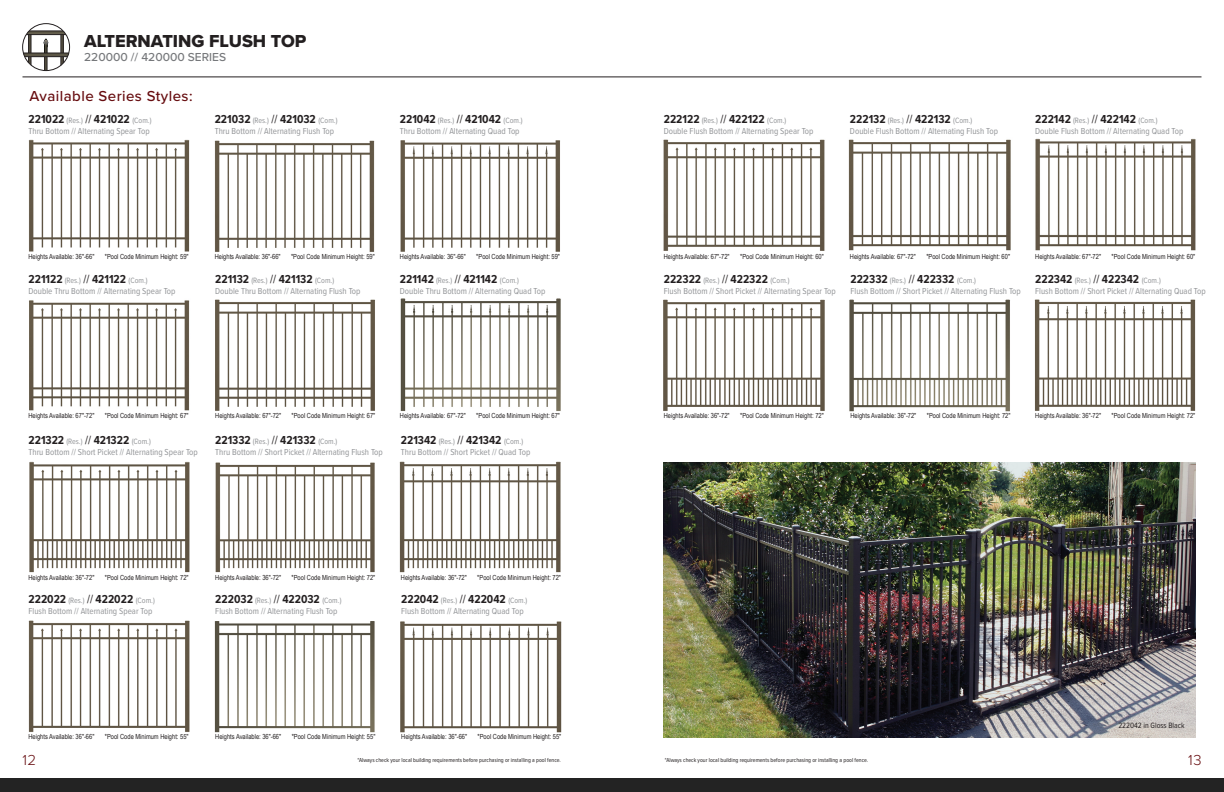
<style>
.page{position:relative;width:1224px;height:792px;background:#fff}
.page>*{position:absolute;margin:0;border:0;box-sizing:border-box;transform-origin:0 0}
.t1{font:18px "Proxima Nova Extrabld";color:#231f20}
.t2{font:500 15px "Proxima Nova";letter-spacing:.03em;color:#660c0f}
.t3{font:300 15px "Proxima Nova";color:#660c0f}
.t4{font:700 12px "Proxima Nova Cond";color:#231f20}
.t5{font:500 12px "Proxima Nova";color:#76787b}
.t6{font:9px "Proxima Nova Cond";color:#939598}
.t7{font:8px "Proxima Nova Cond";color:#231f20}
.t8{font:7px "Arial Narrow";color:#231f20}
.t9{font:6px "Proxima Nova Cond";color:#231f20}
.s1{font-weight:400;font-size:8px;color:#939598}
.s2{font-weight:400}
</style>
<div class="page">
<img style="left:663px;top:299px;width:162px;height:112px">
<img style="left:849px;top:299px;width:161px;height:113px">
<img style="left:1034px;top:299px;width:162px;height:112px">
<img style="left:663px;top:139px;width:162px;height:112px">
<img style="left:848px;top:139px;width:163px;height:112px">
<img style="left:1035px;top:138px;width:161px;height:113px">
<img style="left:215px;top:462px;width:160px;height:111px">
<img style="left:29px;top:461px;width:161px;height:112px">
<img style="left:399px;top:462px;width:162px;height:111px">
<img style="left:28px;top:621px;width:162px;height:111px">
<img style="left:214px;top:622px;width:161px;height:111px">
<img style="left:400px;top:621px;width:162px;height:112px">
<img style="left:29px;top:300px;width:161px;height:111px">
<img style="left:215px;top:299px;width:160px;height:112px">
<img style="left:400px;top:298px;width:161px;height:113px">
<img style="left:400px;top:141px;width:160px;height:111px">
<img style="left:214px;top:141px;width:161px;height:111px">
<img style="left:28px;top:140px;width:162px;height:112px">
<hr style="left:22px;top:76px;width:590px;height:1px;background:#231f20">
<hr style="left:612px;top:76px;width:590px;height:1px;background:#231f20">
<div style="left:0;top:779px;width:1224px;height:13px;background:#232323"></div>
<svg style="left:23px;top:24px;width:47px;height:47px"></svg>
<svg style="left:23px;top:31px;width:47px;height:40px"></svg>
<div style="left:22px;top:24px;width:48px;height:47px;border:1px solid #231f20;border-radius:50%"></div>
<img style="left:664px;top:462px;width:531px;height:275px">
<p class="t1" style="left:84px;top:28px;width:224px">ALTERNATING FLUSH TOP</p>
<p class="t5" style="left:84px;top:48px;width:143px">220000 // 420000 SERIES</p>
<p class="t2" style="left:30px;top:85px;width:165px">Available Series Styles:</p>
<p class="t4" style="left:28px;top:111px;width:125px">221022 <span class="s1">(Res.)</span> <span class="s2">//</span> 421022 <span class="s1">(Com.)</span></p>
<p class="t6" style="left:28px;top:125px;width:123px">Thru Bottom // Alternating Spear Top</p>
<p class="t4" style="left:215px;top:111px;width:124px">221032 <span class="s1">(Res.)</span> <span class="s2">//</span> 421032 <span class="s1">(Com.)</span></p>
<p class="t6" style="left:215px;top:125px;width:121px">Thru Bottom // Alternating Flush Top</p>
<p class="t4" style="left:400px;top:111px;width:124px">221042 <span class="s1">(Res.)</span> <span class="s2">//</span> 421042 <span class="s1">(Com.)</span></p>
<p class="t6" style="left:400px;top:125px;width:121px">Thru Bottom // Alternating Quad Top</p>
<p class="t4" style="left:664px;top:111px;width:124px">222122 <span class="s1">(Res.)</span> <span class="s2">//</span> 422122 <span class="s1">(Com.)</span></p>
<p class="t6" style="left:664px;top:125px;width:151px">Double Flush Bottom // Alternating Spear Top</p>
<p class="t4" style="left:850px;top:111px;width:124px">222132 <span class="s1">(Res.)</span> <span class="s2">//</span> 422132 <span class="s1">(Com.)</span></p>
<p class="t6" style="left:850px;top:125px;width:150px">Double Flush Bottom // Alternating Flush Top</p>
<p class="t4" style="left:1035px;top:111px;width:124px">222142 <span class="s1">(Res.)</span> <span class="s2">//</span> 422142 <span class="s1">(Com.)</span></p>
<p class="t6" style="left:1035px;top:125px;width:150px">Double Flush Bottom // Alternating Quad Top</p>
<p class="t8" style="left:28px;top:251px;width:67px">Heights Available: 36"-66"</p>
<p class="t8" style="left:291px;top:251px;width:85px">*Pool Code Minimum Height: 59"</p>
<p class="t8" style="left:476px;top:251px;width:85px">*Pool Code Minimum Height: 59"</p>
<p class="t8" style="left:664px;top:251px;width:67px">Heights Available: 67"-72"</p>
<p class="t8" style="left:926px;top:251px;width:85px">*Pool Code Minimum Height: 60"</p>
<p class="t8" style="left:1112px;top:251px;width:85px">*Pool Code Minimum Height: 60"</p>
<p class="t8" style="left:215px;top:251px;width:67px">Heights Available: 36"-66"</p>
<p class="t8" style="left:400px;top:251px;width:67px">Heights Available: 36"-66"</p>
<p class="t8" style="left:850px;top:251px;width:67px">Heights Available: 67"-72"</p>
<p class="t8" style="left:1035px;top:251px;width:67px">Heights Available: 67"-72"</p>
<p class="t8" style="left:105px;top:251px;width:85px">*Pool Code Minimum Height: 59"</p>
<p class="t8" style="left:740px;top:251px;width:85px">*Pool Code Minimum Height: 60"</p>
<p class="t4" style="left:28px;top:270px;width:121px">221122 <span class="s1">(Res.)</span> <span class="s2">//</span> 421122 <span class="s1">(Com.)</span></p>
<p class="t6" style="left:28px;top:284px;width:149px">Double Thru Bottom // Alternating Spear Top</p>
<p class="t4" style="left:215px;top:270px;width:121px">221132 <span class="s1">(Res.)</span> <span class="s2">//</span> 421132 <span class="s1">(Com.)</span></p>
<p class="t6" style="left:215px;top:284px;width:147px">Double Thru Bottom // Alternating Flush Top</p>
<p class="t4" style="left:400px;top:270px;width:121px">221142 <span class="s1">(Res.)</span> <span class="s2">//</span> 421142 <span class="s1">(Com.)</span></p>
<p class="t6" style="left:400px;top:284px;width:147px">Double Thru Bottom // Alternating Quad Top</p>
<p class="t4" style="left:664px;top:270px;width:127px">222322 <span class="s1">(Res.)</span> <span class="s2">//</span> 422322 <span class="s1">(Com.)</span></p>
<p class="t6" style="left:664px;top:284px;width:174px">Flush Bottom // Short Picket // Alternating Spear Top</p>
<p class="t4" style="left:850px;top:270px;width:127px">222332 <span class="s1">(Res.)</span> <span class="s2">//</span> 422332 <span class="s1">(Com.)</span></p>
<p class="t6" style="left:850px;top:284px;width:172px">Flush Bottom // Short Picket // Alternating Flush Top</p>
<p class="t4" style="left:1035px;top:270px;width:127px">222342 <span class="s1">(Res.)</span> <span class="s2">//</span> 422342 <span class="s1">(Com.)</span></p>
<p class="t6" style="left:1035px;top:284px;width:172px">Flush Bottom // Short Picket // Alternating Quad Top</p>
<p class="t8" style="left:28px;top:411px;width:67px">Heights Available: 67"-72"</p>
<p class="t8" style="left:664px;top:411px;width:67px">Heights Available: 36"-72"</p>
<p class="t8" style="left:215px;top:411px;width:67px">Heights Available: 67"-72"</p>
<p class="t8" style="left:400px;top:411px;width:67px">Heights Available: 67"-72"</p>
<p class="t8" style="left:850px;top:411px;width:67px">Heights Available: 36"-72"</p>
<p class="t8" style="left:1035px;top:411px;width:67px">Heights Available: 36"-72"</p>
<p class="t8" style="left:105px;top:411px;width:85px">*Pool Code Minimum Height: 67"</p>
<p class="t8" style="left:740px;top:411px;width:85px">*Pool Code Minimum Height: 72"</p>
<p class="t8" style="left:292px;top:411px;width:85px">*Pool Code Minimum Height: 67"</p>
<p class="t8" style="left:476px;top:411px;width:85px">*Pool Code Minimum Height: 67"</p>
<p class="t8" style="left:927px;top:411px;width:85px">*Pool Code Minimum Height: 72"</p>
<p class="t8" style="left:1112px;top:411px;width:85px">*Pool Code Minimum Height: 72"</p>
<p class="t4" style="left:28px;top:431px;width:124px">221322 <span class="s1">(Res.)</span> <span class="s2">//</span> 421322 <span class="s1">(Com.)</span></p>
<p class="t6" style="left:28px;top:446px;width:171px">Thru Bottom // Short Picket // Alternating Spear Top</p>
<p class="t4" style="left:215px;top:431px;width:124px">221332 <span class="s1">(Res.)</span> <span class="s2">//</span> 421332 <span class="s1">(Com.)</span></p>
<p class="t6" style="left:215px;top:446px;width:169px">Thru Bottom // Short Picket // Alternating Flush Top</p>
<p class="t4" style="left:401px;top:431px;width:124px">221342 <span class="s1">(Res.)</span> <span class="s2">//</span> 421342 <span class="s1">(Com.)</span></p>
<p class="t6" style="left:401px;top:446px;width:131px">Thru Bottom // Short Picket // Quad Top</p>
<p class="t8" style="left:28px;top:572px;width:67px">Heights Available: 36"-72"</p>
<p class="t8" style="left:105px;top:572px;width:85px">*Pool Code Minimum Height: 72"</p>
<p class="t8" style="left:215px;top:572px;width:67px">Heights Available: 36"-72"</p>
<p class="t8" style="left:401px;top:572px;width:67px">Heights Available: 36"-72"</p>
<p class="t8" style="left:292px;top:572px;width:85px">*Pool Code Minimum Height: 72"</p>
<p class="t8" style="left:477px;top:572px;width:85px">*Pool Code Minimum Height: 72"</p>
<p class="t4" style="left:28px;top:591px;width:128px">222022 <span class="s1">(Res.)</span> <span class="s2">//</span> 422022 <span class="s1">(Com.)</span></p>
<p class="t6" style="left:28px;top:605px;width:125px">Flush Bottom // Alternating Spear Top</p>
<p class="t4" style="left:215px;top:591px;width:128px">222032 <span class="s1">(Res.)</span> <span class="s2">//</span> 422032 <span class="s1">(Com.)</span></p>
<p class="t6" style="left:215px;top:605px;width:124px">Flush Bottom // Alternating Flush Top</p>
<p class="t4" style="left:401px;top:591px;width:128px">222042 <span class="s1">(Res.)</span> <span class="s2">//</span> 422042 <span class="s1">(Com.)</span></p>
<p class="t6" style="left:401px;top:605px;width:124px">Flush Bottom // Alternating Quad Top</p>
<p class="t8" style="left:28px;top:731px;width:67px">Heights Available: 36"-66"</p>
<p class="t8" style="left:215px;top:731px;width:67px">Heights Available: 36"-66"</p>
<p class="t8" style="left:401px;top:731px;width:67px">Heights Available: 36"-66"</p>
<p class="t8" style="left:105px;top:732px;width:85px">*Pool Code Minimum Height: 55"</p>
<p class="t8" style="left:292px;top:732px;width:85px">*Pool Code Minimum Height: 55"</p>
<p class="t8" style="left:478px;top:732px;width:85px">*Pool Code Minimum Height: 55"</p>
<p class="t7" style="left:1118px;top:720px;width:68px">222042 in Gloss Black</p>
<p class="t3" style="left:22px;top:749px;width:15px">12</p>
<p class="t3" style="left:1188px;top:749px;width:15px">13</p>
<p class="t9" style="left:358px;top:756px;width:205px">*Always check your local building requirements before purchasing or installing a pool fence.</p>
<p class="t9" style="left:665px;top:756px;width:205px">*Always check your local building requirements before purchasing or installing a pool fence.</p>
</div>
